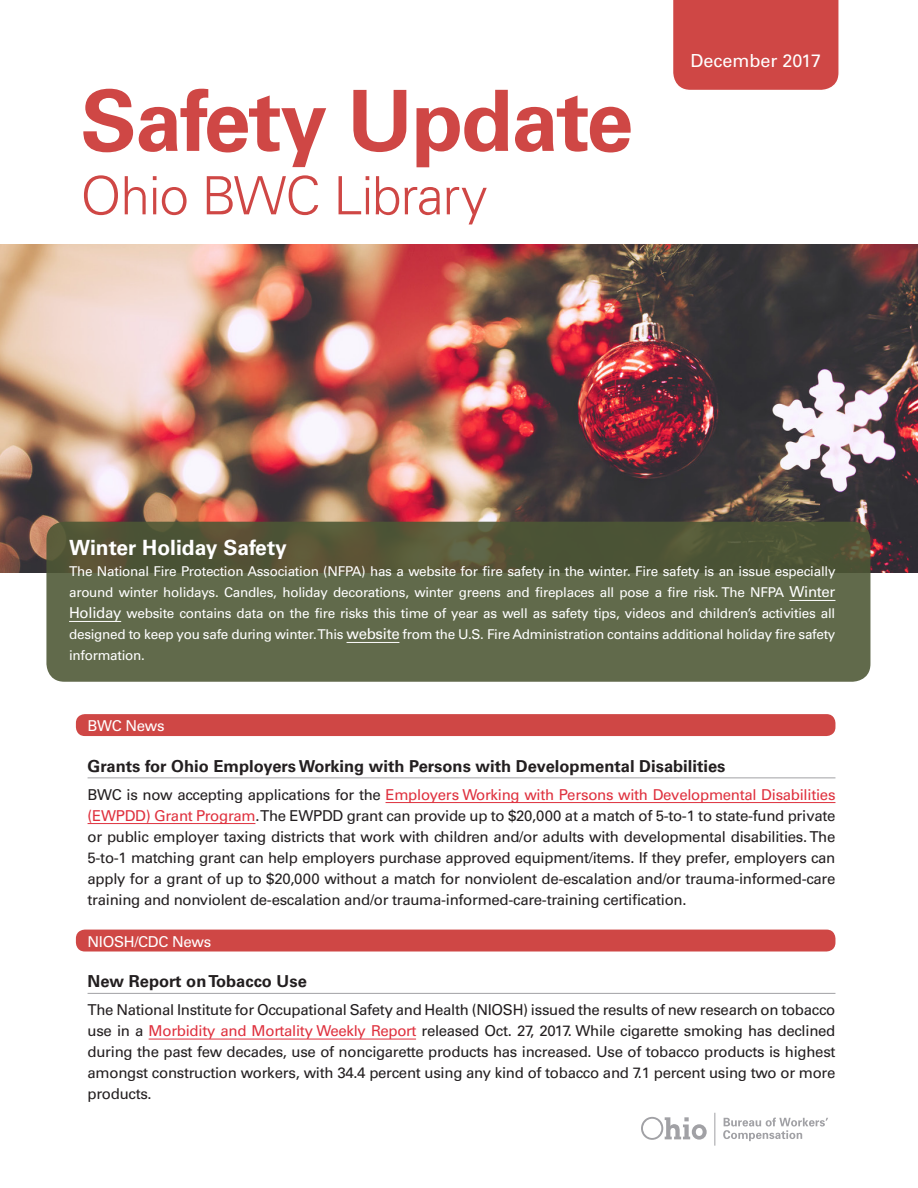
<style>
.page{position:relative;width:918px;height:1188px;background:#fff}
.page>*{position:absolute;margin:0;border:0;box-sizing:border-box;transform-origin:0 0}
.t1{font:700 84.6px "Univers LT Std";letter-spacing:-.02em;color:#cf4745}
.t2{font:300 52.8px "Univers LT Std";letter-spacing:-.02em;color:#cf4745}
.Body{font:700 21px "Univers LT Std";color:#fff}
.BULLIT{font:18px "Univers LT Std";color:#fff}
.head_rule{font:700 16.5px "Univers LT Std";color:#231f20}
.Body-2{font:15px/21px "Univers LT Std";letter-spacing:-.02em;color:#231f20;text-align:justify}
.Body-3{font:15px "Univers LT Std";letter-spacing:-.02em;color:#fff}
.Body-4{font:13.5px/21px "Univers LT Std";letter-spacing:-.02em;color:#fff;text-align:justify}
.s1{font-size:15px}
.s2{color:#df313e}
</style>
<div class="page">
<div style="left:76px;top:930px;width:759px;height:22px;background:#cf4745;border-radius:9px"></div>
<img style="left:0;top:244px;width:917px;height:328px">
<div style="left:46px;top:522px;width:824px;height:160px;background:linear-gradient(to bottom,#525637,#667152);border-radius:18px"></div>
<div style="left:76px;top:714px;width:759px;height:22px;background:#cf4745;border-radius:9px"></div>
<div style="left:673px;top:1px;width:166px;height:89px;background:#cf4745"></div>
<svg style="left:641px;top:1117px;width:66px;height:23px"></svg>
<svg style="left:723px;top:1118px;width:105px;height:23px"></svg>
<hr style="left:714px;top:1113px;width:1px;height:33px;background:#a1a1a5">
<hr style="left:88px;top:778px;width:747px;height:1px;background:#a1a1a5">
<hr style="left:386px;top:802px;width:449px;height:1px;background:#df313e">
<hr style="left:88px;top:823px;width:167px;height:1px;background:#df313e">
<hr style="left:88px;top:993px;width:747px;height:1px;background:#a1a1a5">
<hr style="left:149px;top:1039px;width:267px;height:1px;background:#df313e">
<hr style="left:789px;top:600px;width:46px;height:1px;background:#fff">
<hr style="left:69px;top:621px;width:52px;height:1px;background:#fff">
<hr style="left:347px;top:642px;width:52px;height:1px;background:#fff">
<h1 class="t1" style="left:80px;top:72px;width:554px">Safety Update</h1>
<h2 class="t2" style="left:80px;top:164px;width:409px">Ohio BWC Library</h2>
<p class="BULLIT" style="left:690px;top:50px;width:132px">December 2017</p>
<p class="Body" style="left:69px;top:536px;width:219px">Winter Holiday Safety</p>
<p class="Body-4" style="left:69px;top:561px;width:768px">The National Fire Protection Association (NFPA) has a website for fire safety in the winter. Fire safety is an issue especially around winter holidays. Candles, holiday decorations, winter greens and fireplaces all pose a fire risk. The NFPA <span class="s1">Winter Holiday</span> website contains data on the fire risks this time of year as well as safety tips, videos and children’s activities all designed to keep you safe during winter. This <span class="s1">website</span> from the U.S. Fire Administration contains additional holiday fire safety information.</p>
<p class="Body-3" style="left:88px;top:717px;width:79px">BWC News</p>
<p class="head_rule" style="left:88px;top:756px;width:639px">Grants for Ohio Employers Working with Persons with Developmental Disabilities</p>
<p class="Body-2" style="left:88px;top:784px;width:749px">BWC is now accepting applications for the <span class="s2">Employers Working with Persons with Developmental Disabilities (EWPDD) Grant Program</span>. The EWPDD grant can provide up to $20,000 at a match of 5-to-1 to state-fund private or public employer taxing districts that work with children and/or adults with developmental disabilities. The 5-to-1 matching grant can help employers purchase approved equipment/items. If they prefer, employers can apply for a grant of up to $20,000 without a match for nonviolent de-escalation and/or trauma-informed-care training and nonviolent de-escalation and/or trauma-informed-care-training certification.</p>
<p class="Body-3" style="left:88px;top:932px;width:125px">NIOSH/CDC News</p>
<p class="head_rule" style="left:88px;top:972px;width:221px">New Report on Tobacco Use</p>
<p class="Body-2" style="left:88px;top:999px;width:749px">The National Institute for Occupational Safety and Health (NIOSH) issued the results of new research on tobacco use in a <span class="s2">Morbidity and Mortality Weekly Report</span> released Oct. 27, 2017. While cigarette smoking has declined during the past few decades, use of noncigarette products has increased. Use of tobacco products is highest amongst construction workers, with 34.4 percent using any kind of tobacco and 7.1 percent using two or more products.</p>
</div>
